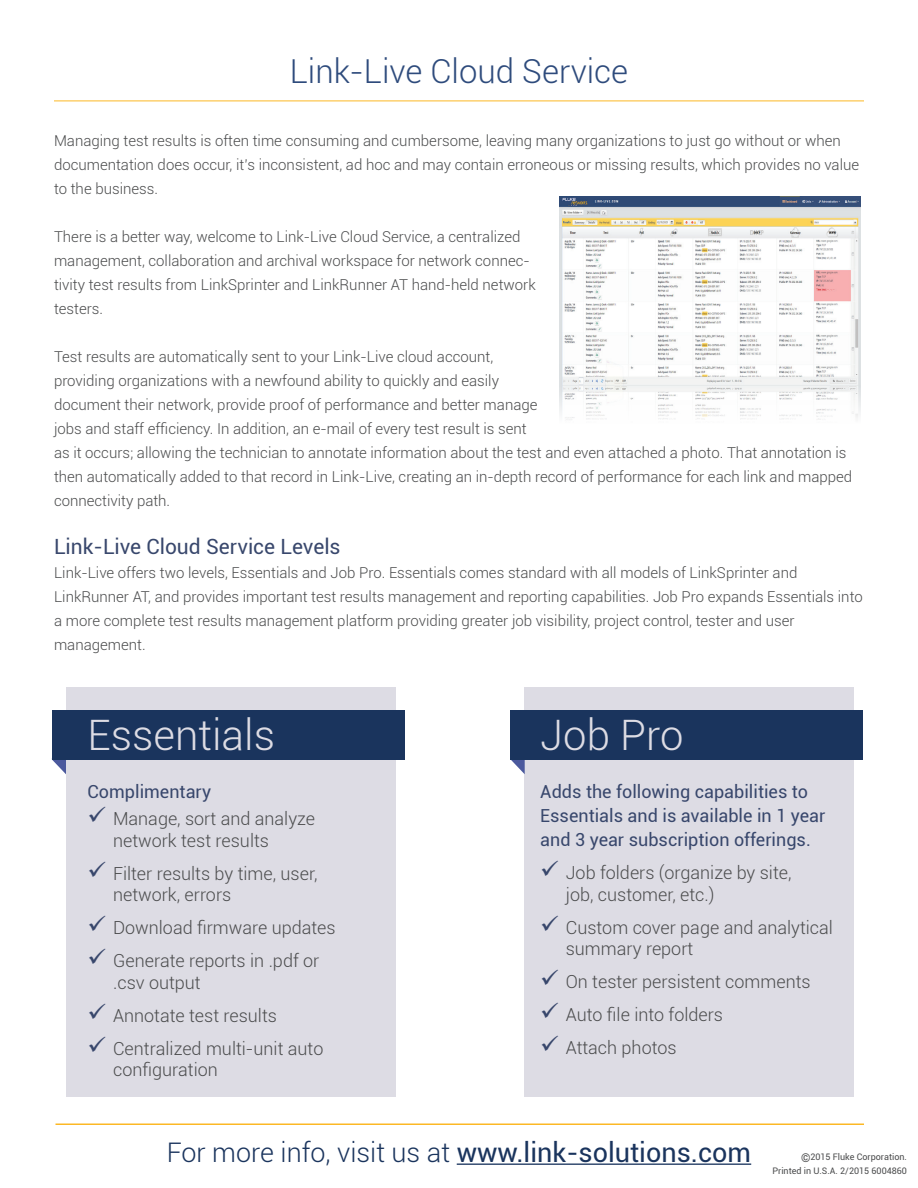
<style>
.page{position:relative;width:918px;height:1188px;background:#fff}
.page>*{position:absolute;margin:0;border:0;box-sizing:border-box;transform-origin:0 0}
.t1{font:300 42px "Roboto";color:#dddce4}
.t2{font:300 33px "Roboto";color:#2e4b7c}
.t3{font:27px "Roboto";color:#1a345d}
.t4{font:21px "Roboto";color:#38476c}
.t5{font:300 18px/21.6px "Roboto";color:#4b4c4d}
.t6{font:18px/24px "Roboto";color:#38476c}
.t7{font:300 15px/24px "Roboto";color:#4b4c4d}
.t8{font:9px/13.5px "Roboto";color:#4b4c4d;text-align:right}
.s1{color:#38476c}
.s2{font-weight:300}
.s3{font-size:12px}
</style>
<div class="page">
<div style="left:524px;top:688px;width:330px;height:409px;background:#dddce4"></div>
<svg style="left:511px;top:759px;width:14px;height:15px"></svg>
<div style="left:511px;top:710px;width:352px;height:49px;background:#1a345d"></div>
<div style="left:66px;top:688px;width:329px;height:409px;background:#dddce4"></div>
<svg style="left:52px;top:759px;width:14px;height:15px"></svg>
<div style="left:52px;top:710px;width:352px;height:49px;background:#1a345d"></div>
<hr style="left:54px;top:101px;width:810px;height:1px;background:#fcb825">
<hr style="left:457px;top:1164px;width:294px;height:1px;background:#1a345d">
<hr style="left:56px;top:1124px;width:808px;height:1px;background:#fcb825">
<img style="left:560px;top:197px;width:300px;height:223px">
<h2 class="t2" style="left:290px;top:49px;width:340px">Link-Live Cloud Service</h2>
<p class="t7" style="left:54px;top:128px;width:807px">Managing test results is often time consuming and cumbersome, leaving many organizations to just go without or when documentation does occur, it’s inconsistent, ad hoc and may contain erroneous or missing results, which provides no value to the business.</p>
<p class="t7" style="left:54px;top:224px;width:483px">There is a better way, welcome to Link-Live Cloud Service, a centralized management, collaboration and archival workspace for network connec&shy;tivity test results from LinkSprinter and LinkRunner AT hand-held network testers.</p>
<p class="t7" style="left:54px;top:344px;width:800px">Test results are automatically sent to your Link-Live cloud account,<br>providing organizations with a newfound ability to quickly and easily<br>document their network, provide proof of performance and better manage<br>jobs and staff efficiency. In addition, an e-mail of every test result is sent<br>as it occurs; allowing the technician to annotate information about the test and even attached a photo. That annotation is then automatically added to that record in Link-Live, creating an in-depth record of performance for each link and mapped connectivity path.</p>
<h3 class="t4" style="left:54px;top:532px;width:288px">Link-Live Cloud Service Levels</h3>
<p class="t7" style="left:54px;top:560px;width:810px">Link-Live offers two levels, Essentials and Job Pro. Essentials comes standard with all models of LinkSprinter and LinkRunner AT, and provides important test results management and reporting capabilities. Job Pro expands Essentials into a more complete test results management platform providing greater job visibility, project control, tester and user management.</p>
<h1 class="t1" style="left:88px;top:706px;width:189px">Essentials</h1>
<p class="t6" style="left:88px;top:779px;width:125px">Complimentary</p>
<p class="t5" style="left:113px;top:807px;width:203px;text-indent:-25px"><span class="s1">✓</span> Manage, sort and analyze network test results</p>
<p class="t5" style="left:113px;top:862px;width:206px;text-indent:-25px"><span class="s1">✓</span> Filter results by time, user, network, errors</p>
<p class="t5" style="left:88px;top:916px;width:250px"><span class="s1">✓</span> Download firmware updates</p>
<p class="t5" style="left:113px;top:949px;width:208px;text-indent:-25px"><span class="s1">✓</span> Generate reports in .pdf or .csv output</p>
<p class="t5" style="left:88px;top:1004px;width:191px"><span class="s1">✓</span> Annotate test results</p>
<p class="t5" style="left:113px;top:1037px;width:212px;text-indent:-25px"><span class="s1">✓</span> Centralized multi-unit auto configuration</p>
<h1 class="t1" style="left:540px;top:706px;width:145px">Job Pro</h1>
<p class="t6" style="left:540px;top:779px;width:287px">Adds the following capabilities to<br>Essentials and is available in 1 year and 3 year subscription offerings.</p>
<p class="t5" style="left:566px;top:861px;width:227px;text-indent:-25px"><span class="s1">✓</span> Job folders (organize by site, job, customer, etc.)</p>
<p class="t5" style="left:566px;top:916px;width:269px;text-indent:-25px"><span class="s1">✓</span> Custom cover page and analytical summary report</p>
<p class="t5" style="left:540px;top:970px;width:272px"><span class="s1">✓</span> On tester persistent comments</p>
<p class="t5" style="left:540px;top:1003px;width:184px"><span class="s1">✓</span> Auto file into folders</p>
<p class="t5" style="left:540px;top:1036px;width:138px"><span class="s1">✓</span> Attach photos</p>
<h3 class="t3" style="left:167px;top:1134px;width:586px"><span class="s2">For more info, visit us at</span> www.link-solutions.com</h3>
<p class="t8" style="left:772px;top:1150px;width:136px"><span class="s3">©</span>2015 Fluke Corporation.<br>Printed in U.S.A. 2/2015 6004860</p>
</div>
